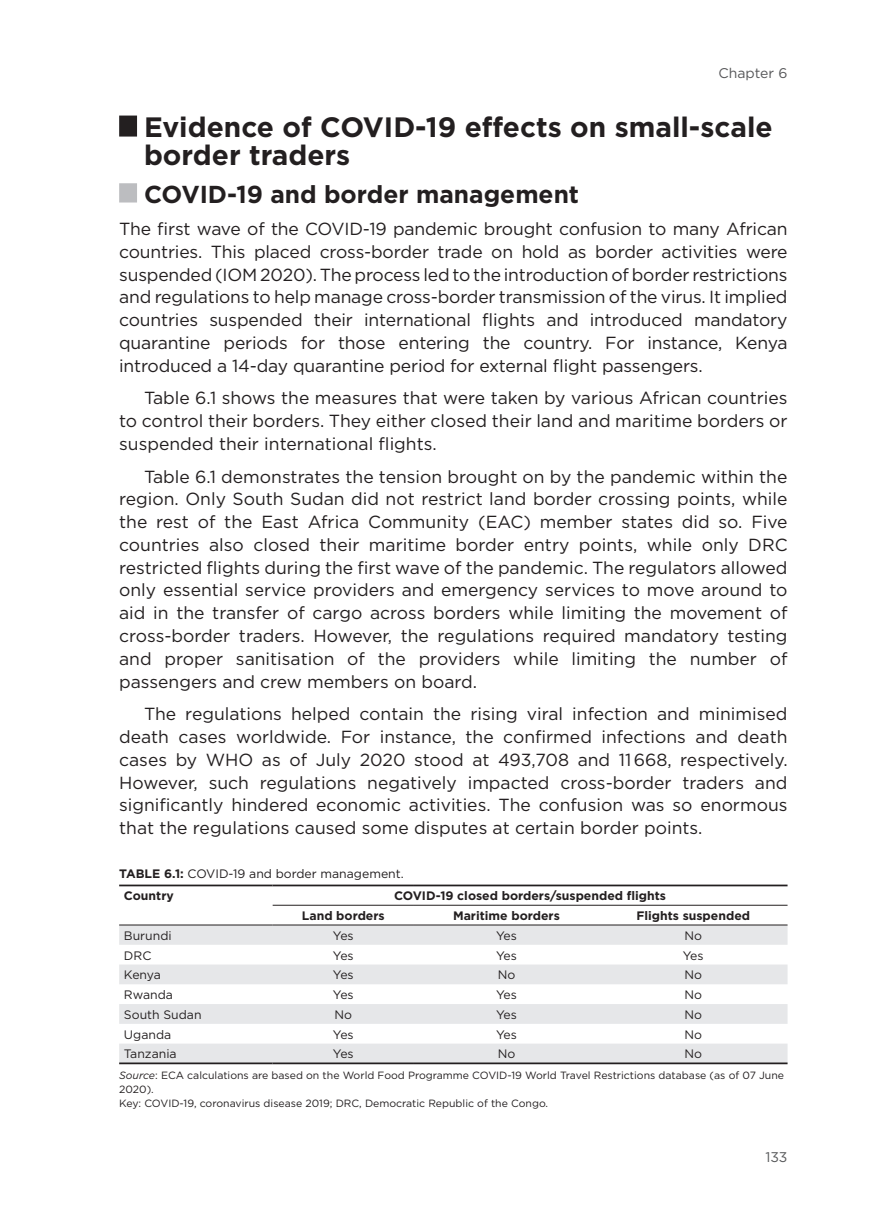
<style>
.page{position:relative;width:869px;height:1216px;background:#fff}
.page>*{position:absolute;margin:0;border:0;box-sizing:border-box;transform-origin:0 0}
.t1{font:700 28px/28px "Gotham";color:#231f20}
.t2{font:700 24.5px "Gotham";color:#231f20}
.t3{font:17.5px/22.8px "Gotham";color:#231f20;text-align:justify}
.t4{font:14px "Gotham";color:#57585a}
.t5{font:12.25px/22.2px "Gotham";color:#231f20}
.t6{font:700 12.25px "Gotham";color:#231f20}
.t7{font:10.5px/14px "Gotham";color:#231f20}
.s1{font-weight:700}
.s2{font-style:italic}
</style>
<div class="page">
<div style="left:119px;top:115px;width:18px;height:21px;background:#231f20"></div>
<div style="left:119px;top:183px;width:18px;height:19px;background:#bcbdc0"></div>
<svg style="left:119px;top:925px;width:668px;height:137px;fill:#e6e7e9"></svg>
<hr style="left:272px;top:904px;width:142px;height:1px;background:#231f20">
<hr style="left:414px;top:904px;width:184px;height:1px;background:#231f20">
<hr style="left:598px;top:904px;width:189px;height:1px;background:#231f20">
<hr style="left:119px;top:1062px;width:153px;height:2px;background:#231f20">
<hr style="left:272px;top:1062px;width:142px;height:2px;background:#231f20">
<hr style="left:414px;top:1062px;width:184px;height:2px;background:#231f20">
<hr style="left:598px;top:1062px;width:189px;height:2px;background:#231f20">
<hr style="left:119px;top:884px;width:153px;height:2px;background:#231f20">
<hr style="left:272px;top:884px;width:142px;height:2px;background:#231f20">
<hr style="left:414px;top:884px;width:184px;height:2px;background:#231f20">
<hr style="left:598px;top:884px;width:189px;height:2px;background:#231f20">
<hr style="left:119px;top:924px;width:153px;height:1px;background:#231f20">
<hr style="left:272px;top:924px;width:142px;height:1px;background:#231f20">
<hr style="left:414px;top:924px;width:184px;height:1px;background:#231f20">
<hr style="left:598px;top:924px;width:189px;height:1px;background:#231f20">
<p class="t4" style="left:718px;top:64px;width:71px">Chapter 6</p>
<h1 class="t1" style="left:144px;top:112px;width:630px">Evidence of COVID-19 effects on small-scale border traders</h1>
<h2 class="t2" style="left:144px;top:177px;width:436px">COVID-19 and border management</h2>
<p class="t3" style="left:119px;top:217px;width:669px">The first wave of the COVID-19 pandemic brought confusion to many African countries. This placed cross-border trade on hold as border activities were suspended (IOM 2020). The process led to the introduction of border restrictions and regulations to help manage cross-border transmission of the virus. It implied countries suspended their international flights and introduced mandatory quarantine periods for those entering the country. For instance, Kenya introduced a 14-day quarantine period for external flight passengers.</p>
<p class="t3" style="left:119px;top:386px;width:669px;text-indent:25px">Table 6.1 shows the measures that were taken by various African countries to control their borders. They either closed their land and maritime borders or suspended their international flights.</p>
<p class="t3" style="left:119px;top:464px;width:669px;text-indent:25px">Table 6.1 demonstrates the tension brought on by the pandemic within the region. Only South Sudan did not restrict land border crossing points, while the rest of the East Africa Community (EAC) member states did so. Five countries also closed their maritime border entry points, while only DRC restricted flights during the first wave of the pandemic. The regulators allowed only essential service providers and emergency services to move around to aid in the transfer of cargo across borders while limiting the movement of cross-border traders. However, the regulations required mandatory testing and proper sanitisation of the providers while limiting the number of passengers and crew members on board.</p>
<p class="t3" style="left:119px;top:702px;width:669px;text-indent:25px">The regulations helped contain the rising viral infection and minimised death cases worldwide. For instance, the confirmed infections and death cases by WHO as of July 2020 stood at 493,708 and 11 668, respectively.<br>However, such regulations negatively impacted cross-border traders and significantly hindered economic activities. The confusion was so enormous that the regulations caused some disputes at certain border points.</p>
<p class="t5" style="left:124px;top:862px;width:281px;text-indent:-5px"><span class="s1">TABLE 6.1:</span> COVID-19 and border management.<br><span class="s1">Country</span></p>
<p class="t6" style="left:394px;top:887px;width:273px">COVID-19 closed borders/suspended flights</p>
<p class="t6" style="left:302px;top:907px;width:84px">Land borders</p>
<p class="t6" style="left:453px;top:907px;width:108px">Maritime borders</p>
<p class="t6" style="left:636px;top:907px;width:115px">Flights suspended</p>
<p class="t5" style="left:124px;top:924px;width:49px">Burundi</p>
<p class="t5" style="left:333px;top:924px;width:22px">Yes</p>
<p class="t5" style="left:496px;top:924px;width:22px">Yes</p>
<p class="t5" style="left:684px;top:924px;width:19px">No</p>
<p class="t5" style="left:124px;top:943px;width:29px">DRC</p>
<p class="t5" style="left:333px;top:943px;width:22px">Yes</p>
<p class="t5" style="left:496px;top:943px;width:22px">Yes</p>
<p class="t5" style="left:682px;top:943px;width:22px">Yes</p>
<p class="t5" style="left:124px;top:963px;width:39px">Kenya</p>
<p class="t5" style="left:333px;top:963px;width:22px">Yes</p>
<p class="t5" style="left:497px;top:963px;width:19px">No</p>
<p class="t5" style="left:684px;top:963px;width:19px">No</p>
<p class="t5" style="left:124px;top:983px;width:51px">Rwanda</p>
<p class="t5" style="left:333px;top:983px;width:22px">Yes</p>
<p class="t5" style="left:496px;top:983px;width:22px">Yes</p>
<p class="t5" style="left:684px;top:983px;width:19px">No</p>
<p class="t5" style="left:124px;top:1003px;width:79px">South Sudan</p>
<p class="t5" style="left:334px;top:1003px;width:19px">No</p>
<p class="t5" style="left:496px;top:1003px;width:22px">Yes</p>
<p class="t5" style="left:684px;top:1003px;width:19px">No</p>
<p class="t5" style="left:124px;top:1022px;width:49px">Uganda</p>
<p class="t5" style="left:333px;top:1022px;width:22px">Yes</p>
<p class="t5" style="left:496px;top:1022px;width:22px">Yes</p>
<p class="t5" style="left:684px;top:1022px;width:19px">No</p>
<p class="t5" style="left:124px;top:1042px;width:54px">Tanzania</p>
<p class="t5" style="left:333px;top:1042px;width:22px">Yes</p>
<p class="t5" style="left:497px;top:1042px;width:19px">No</p>
<p class="t5" style="left:684px;top:1042px;width:19px">No</p>
<p class="t7" style="left:119px;top:1067px;width:666px"><span class="s2">Source</span>: ECA calculations are based on the World Food Programme COVID-19 World Travel Restrictions database (as of 07 June<br>2020).<br>Key: COVID-19, coronavirus disease 2019; DRC, Democratic Republic of the Congo.</p>
<p class="t4" style="left:765px;top:1148px;width:24px">133</p>
</div>
